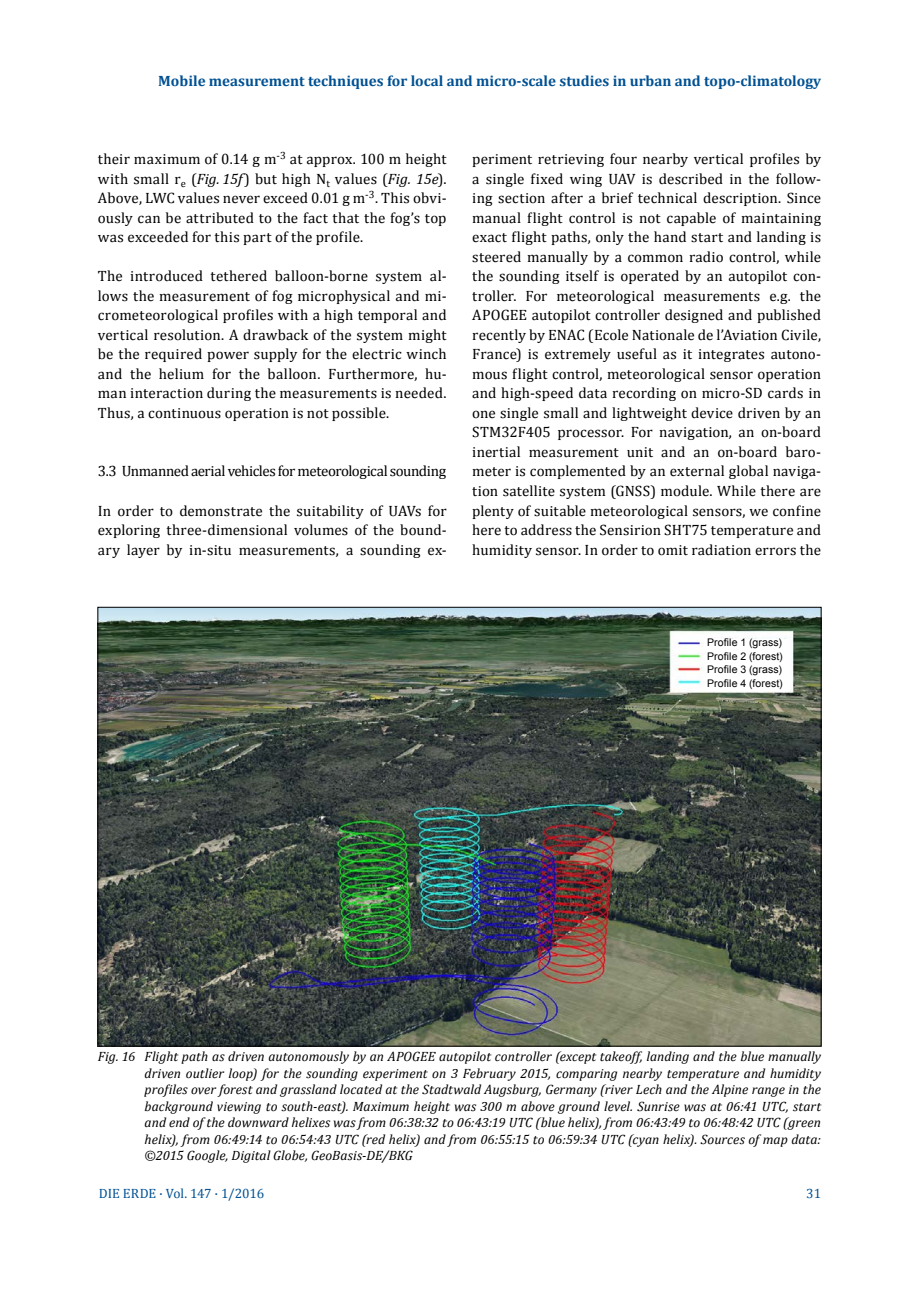
<style>
.page{position:relative;width:919px;height:1289px;background:#fff}
.page>*{position:absolute;margin:0;border:0;box-sizing:border-box;transform-origin:0 0}
.t1{font:15px/19.5px "Cambria";letter-spacing:.005em;color:#000;text-align:justify}
.t2{font:700 15px "Cambria";color:#005193}
.t3{font:15px "Cambria";letter-spacing:-.03em;color:#000}
.t4{font:italic 13.5px/16.5px "Cambria";letter-spacing:.005em;color:#000;text-align:justify}
.t5{font:13.5px "Cambria";letter-spacing:-.01em;color:#005193}
.t6{font:10.5px/13.5px "Arial";letter-spacing:.015em;color:#000;text-align:justify}
.s1{font-style:italic}
</style>
<div class="page">
<img style="left:99px;top:609px;width:720px;height:435px">
<div style="left:705px;top:639px;width:84px;height:52px;background:#fff"></div>
<p class="t2" style="left:158px;top:71px;width:664px">Mobile measurement techniques for local and micro-scale studies in urban and topo-climatology</p>
<p class="t1" style="left:98px;top:149px;width:350px">their maximum of 0.14 g m<sup>-3</sup> at approx. 100 m height with small r<sub>e</sub> (<span class="s1">Fig. 15f</span>) but high N<sub>t</sub> values (<span class="s1">Fig. 15e</span>).<br>Above, LWC values never exceed 0.01 g m<sup>-3</sup>. This obvi&shy;ously can be attributed to the fact that the fog’s top was exceeded for this part of the profile.</p>
<p class="t1" style="left:98px;top:266px;width:350px">The introduced tethered balloon-borne system al&shy;lows the measurement of fog microphysical and mi&shy;crometeorological profiles with a high temporal and vertical resolution. A drawback of the system might be the required power supply for the electric winch and the helium for the balloon. Furthermore, hu&shy;man interaction during the measurements is needed.<br>Thus, a continuous operation is not possible.</p>
<p class="t3" style="left:98px;top:462px;width:350px">3.3 Unmanned aerial vehicles for meteorological sounding</p>
<p class="t1" style="left:98px;top:500px;width:350px">In order to demonstrate the suitability of UAVs for exploring three-dimensional volumes of the bound&shy;ary layer by in-situ measurements, a sounding ex-</p>
<p class="t1" style="left:472px;top:149px;width:350px">periment retrieving four nearby vertical profiles by a single fixed wing UAV is described in the follow&shy;ing section after a brief technical description. Since manual flight control is not capable of maintaining exact flight paths, only the hand start and landing is steered manually by a common radio control, while the sounding itself is operated by an autopilot con&shy;troller. For meteorological measurements e.g. the APOGEE autopilot controller designed and published recently by ENAC (Ecole Nationale de l’Aviation Civile, France) is extremely useful as it integrates autono&shy;mous flight control, meteorological sensor operation and high-speed data recording on micro-SD cards in one single small and lightweight device driven by an STM32F405 processor. For navigation, an on-board inertial measurement unit and an on-board baro&shy;meter is complemented by an external global naviga&shy;tion satellite system (GNSS) module. While there are plenty of suitable meteorological sensors, we confine here to address the Sensirion SHT75 temperature and humidity sensor. In order to omit radiation errors the</p>
<p class="t6" style="left:707px;top:636px;width:77px">Profile 1 (grass)<br>Profile 2 (forest)<br>Profile 3 (grass)<br>Profile 4 (forest)</p>
<p class="t4" style="left:145px;top:1047px;width:678px;text-indent:-47px">Fig. 16 Flight path as driven autonomously by an APOGEE autopilot controller (except takeoff, landing and the blue manually driven outlier loop) for the sounding experiment on 3 February 2015, comparing nearby temperature and humidity profiles over forest and grassland located at the Stadtwald Augsburg, Germany (river Lech and the Alpine range in the background viewing to south-east). Maximum height was 300 m above ground level. Sunrise was at 06:41 UTC, start and end of the downward helixes was from 06:38:32 to 06:43:19 UTC (blue helix), from 06:43:49 to 06:48:42 UTC (green helix), from 06:49:14 to 06:54:43 UTC (red helix) and from 06:55:15 to 06:59:34 UTC (cyan helix). Sources of map data: ©2015 Google, Digital Globe, GeoBasis-DE/BKG</p>
<p class="t5" style="left:99px;top:1185px;width:167px">DIE ERDE · Vol. 147 · 1/2016</p>
<p class="t5" style="left:806px;top:1185px;width:16px">31</p>
</div>
